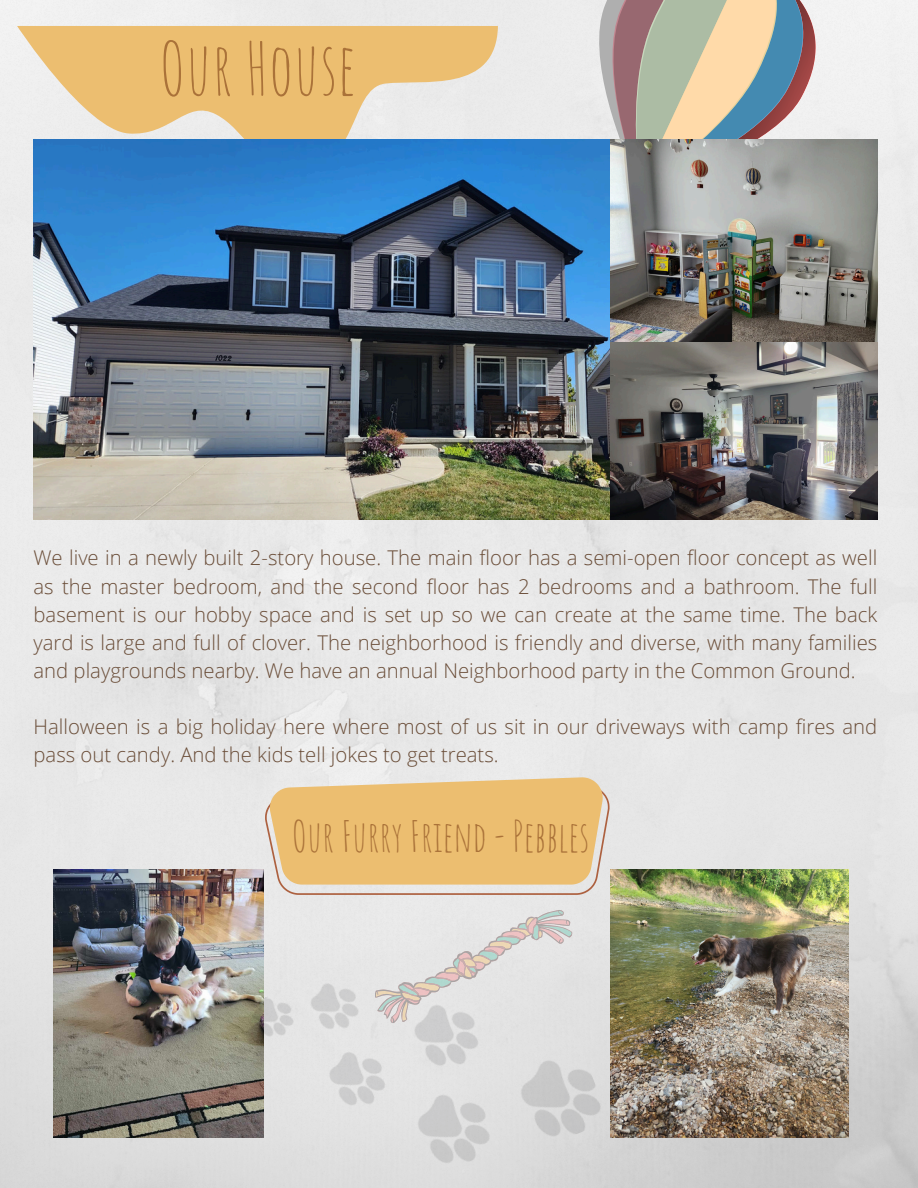
<style>
.page{position:relative;width:918px;height:1188px;background:#fff}
.page>*{position:absolute;margin:0;border:0;box-sizing:border-box;transform-origin:0 0}
.t1{font:71.85px "Amatic SC";color:#aa7239}
.t2{font:41.7px "Amatic SC";color:#aa7239}
.t3{font:300 20.4px/28.2px "Open Sans";color:#6a4d38;text-align:justify}
</style>
<div class="page">
<img style="left:0;top:0;width:918px;height:1188px">
<div style="left:834px;top:0;width:14px;height:140px;background:#f1f1f1"></div>
<svg style="left:540px;top:0;width:294px;height:140px;background:#c2bdb5"></svg>
<svg style="left:18px;top:26px;width:480px;height:145px;background:#eaca94"></svg>
<img style="left:33px;top:140px;width:844px;height:380px">
<svg style="left:265px;top:777px;width:345px;height:118px;background:#eac384"></svg>
<img style="left:53px;top:870px;width:211px;height:267px">
<img style="left:248px;top:895px;width:362px;height:293px">
<img style="left:610px;top:870px;width:239px;height:267px">
<svg style="left:373px;top:902px;width:201px;height:129px;background:#e0dedd"></svg>
<h1 class="t1" style="left:159px;top:22px;width:198px">Our House</h1>
<p class="t3" style="left:33px;top:543px;width:845px">We live in a newly built 2-story house. The main floor has a semi-open floor concept as well as the master bedroom, and the second floor has 2 bedrooms and a bathroom. The full basement is our hobby space and is set up so we can create at the same time. The back yard is large and full of clover. The neighborhood is friendly and diverse, with many families and playgrounds nearby. We have an annual Neighborhood party in the Common Ground.</p>
<p class="t3" style="left:33px;top:712px;width:845px">Halloween is a big holiday here where most of us sit in our driveways with camp fires and pass out candy. And the kids tell jokes to get treats.</p>
<p class="t2" style="left:292px;top:810px;width:299px">Our Furry Friend - Pebbles</p>
</div>
